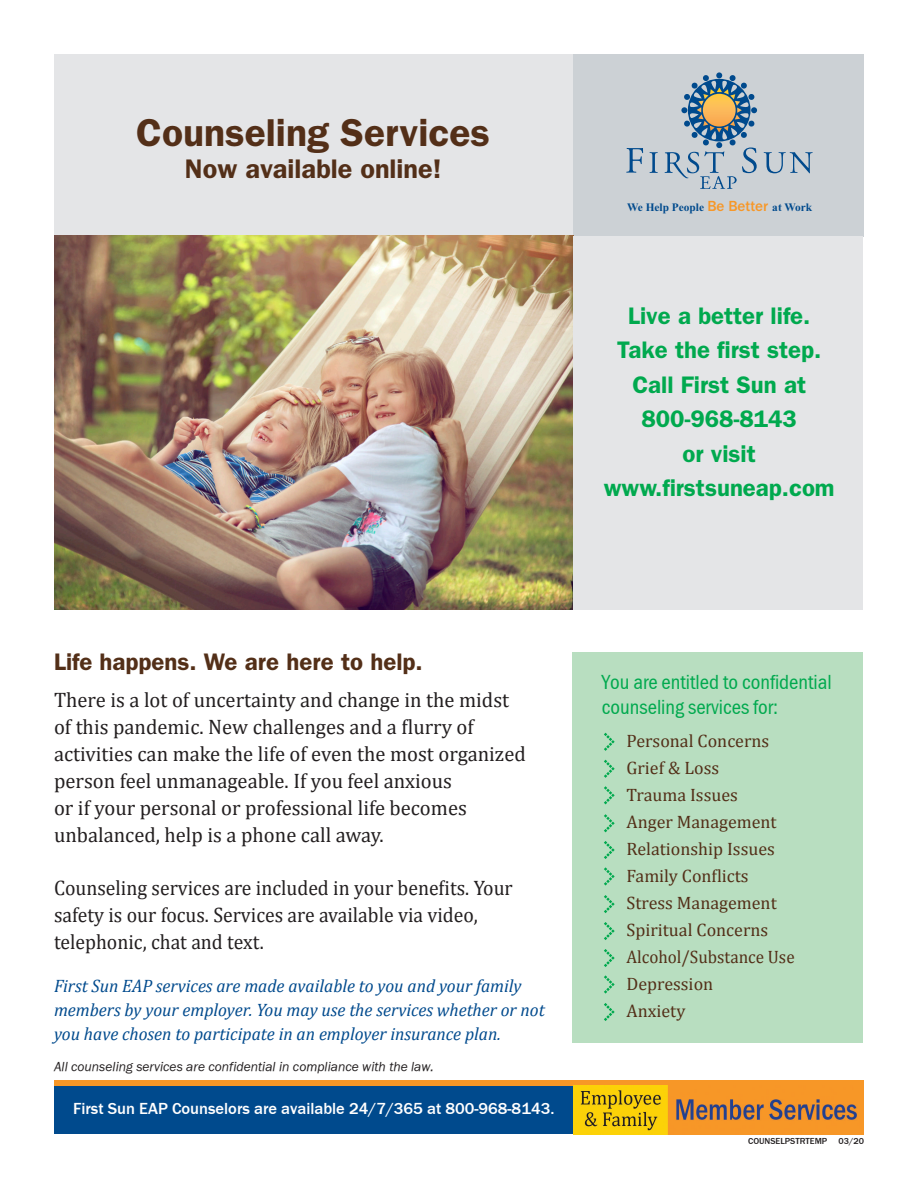
<style>
.page{position:relative;width:918px;height:1188px;background:#fff}
.page>*{position:absolute;margin:0;border:0;box-sizing:border-box;transform-origin:0 0}
.t1{font:600 39px "Franklin Gothic";color:#532f18}
.t2{font:600 27px "Franklin Gothic";color:#532f18}
.t3{font:600 24px/34.5px "Franklin Gothic";color:#00a94e;text-align:center}
.t4{font:600 24px "Franklin Gothic";color:#532f18}
.t5{font:21px/27px "Cambria";color:#231f20}
.t6{font:21px/27px "Cambria";color:#231f20;scale:.94 1}
.t7{font:21px/25.2px "Franklin Gothic Cond";color:#00a94e}
.t8{font:italic 18px/24px "Cambria";color:#004a8d}
.t9{font:18px "Cambria";color:#532f18}
.t10{font:18px "Cambria";color:#532f18;scale:.95 1}
.t11{font:700 16.5px "Franklin Gothic";color:#fff}
.t12{font:500 15.15px "Franklin Gothic";color:#f79727}
.Default{font:italic 13.5px "Franklin Gothic";color:#231f20}
.t13{font:700 11.4px "Times New Roman";color:#004a8d}
.t14{font:700 9px "Franklin Gothic";color:#231f20}
.s1{font-family:"Times New Roman";font-weight:700;font-size:11.4px;color:#004a8d}
</style>
<div class="page">
<div style="left:54px;top:54px;width:808px;height:182px;background:#e4e5e7"></div>
<div style="left:573px;top:54px;width:291px;height:182px;background:#ccd1d5"></div>
<svg style="left:650px;top:152px;width:8px;height:21px"></svg>
<svg style="left:626px;top:148px;width:17px;height:25px"></svg>
<svg style="left:764px;top:152px;width:49px;height:21px"></svg>
<svg style="left:665px;top:72px;width:92px;height:117px"></svg>
<div style="left:54px;top:1086px;width:520px;height:48px;background:#004a8d"></div>
<div style="left:54px;top:1080px;width:810px;height:6px;background:#f79727"></div>
<img style="left:574px;top:1086px;width:290px;height:48px">
<img style="left:54px;top:236px;width:519px;height:374px">
<div style="left:573px;top:236px;width:289px;height:374px;background:#e4e5e7"></div>
<div style="left:572px;top:652px;width:290px;height:391px;background:#b8dec0"></div>
<svg style="left:604px;top:867px;width:11px;height:19px"></svg>
<svg style="left:604px;top:841px;width:11px;height:18px"></svg>
<svg style="left:604px;top:814px;width:11px;height:18px"></svg>
<svg style="left:604px;top:786px;width:11px;height:18px"></svg>
<svg style="left:604px;top:760px;width:11px;height:18px"></svg>
<svg style="left:604px;top:733px;width:11px;height:18px"></svg>
<svg style="left:604px;top:1003px;width:11px;height:18px"></svg>
<svg style="left:604px;top:975px;width:11px;height:19px"></svg>
<svg style="left:604px;top:949px;width:11px;height:18px"></svg>
<svg style="left:604px;top:922px;width:11px;height:18px"></svg>
<svg style="left:604px;top:895px;width:11px;height:18px"></svg>
<p class="t1" style="left:136px;top:110px;width:355px">Counseling Services</p>
<p class="t2" style="left:185px;top:153px;width:258px">Now available online!</p>
<p class="t12" style="left:707px;top:196px;width:106px">Be Better <span class="s1">Work</span></p>
<p class="t13" style="left:627px;top:199px;width:79px">We Help People</p>
<p class="t13" style="left:772px;top:199px;width:11px">at</p>
<p class="t3" style="left:628px;top:298px;width:184px">Live a better life.</p>
<p class="t3" style="left:604px;top:332px;width:232px">Take the first step.<br>Call First Sun at<br>800-968-8143<br>or visit www.firstsuneap.com</p>
<p class="t4" style="left:54px;top:647px;width:370px">Life happens. We are here to help.</p>
<p class="t5" style="left:54px;top:687px;width:473px">There is a lot of uncertainty and change in the midst of this pandemic. New challenges and a flurry of activities can make the life of even the most organized person feel unmanageable. If you feel anxious<br>or if your personal or professional life becomes unbalanced, help is a phone call away.</p>
<p class="t6" style="left:54px;top:874px;width:490px">Counseling services are included in your benefits. Your safety is our focus. Services are available via video, telephonic, chat and text.</p>
<p class="t8" style="left:54px;top:973px;width:492px">First Sun EAP services are made available to you and your family members by your employer. You may use the services whether or not you have chosen to participate in an employer insurance plan.</p>
<p class="Default" style="left:54px;top:1059px;width:382px">All counseling services are confidential in compliance with the law.</p>
<p class="t11" style="left:73px;top:1099px;width:483px">First Sun EAP Counselors are available 24/7/365 at 800-968-8143.</p>
<p class="t7" style="left:602px;top:670px;width:231px">You are entitled to confidential counseling services for:</p>
<p class="t9" style="left:627px;top:730px;width:144px">Personal Concerns</p>
<p class="t9" style="left:627px;top:757px;width:94px">Grief &amp; Loss</p>
<p class="t9" style="left:627px;top:784px;width:113px">Trauma Issues</p>
<p class="t9" style="left:627px;top:811px;width:152px">Anger Management</p>
<p class="t9" style="left:627px;top:838px;width:150px">Relationship Issues</p>
<p class="t9" style="left:627px;top:865px;width:124px">Family Conflicts</p>
<p class="t9" style="left:627px;top:892px;width:152px">Stress Management</p>
<p class="t9" style="left:627px;top:919px;width:143px">Spiritual Concerns</p>
<p class="t10" style="left:627px;top:946px;width:179px">Alcohol/Substance Use</p>
<p class="t9" style="left:627px;top:973px;width:88px">Depression</p>
<p class="t9" style="left:627px;top:1000px;width:60px">Anxiety</p>
<p class="t14" style="left:748px;top:1136px;width:81px">COUNSELPSTRTEMP</p>
<p class="t14" style="left:839px;top:1136px;width:27px">03/20</p>
</div>
